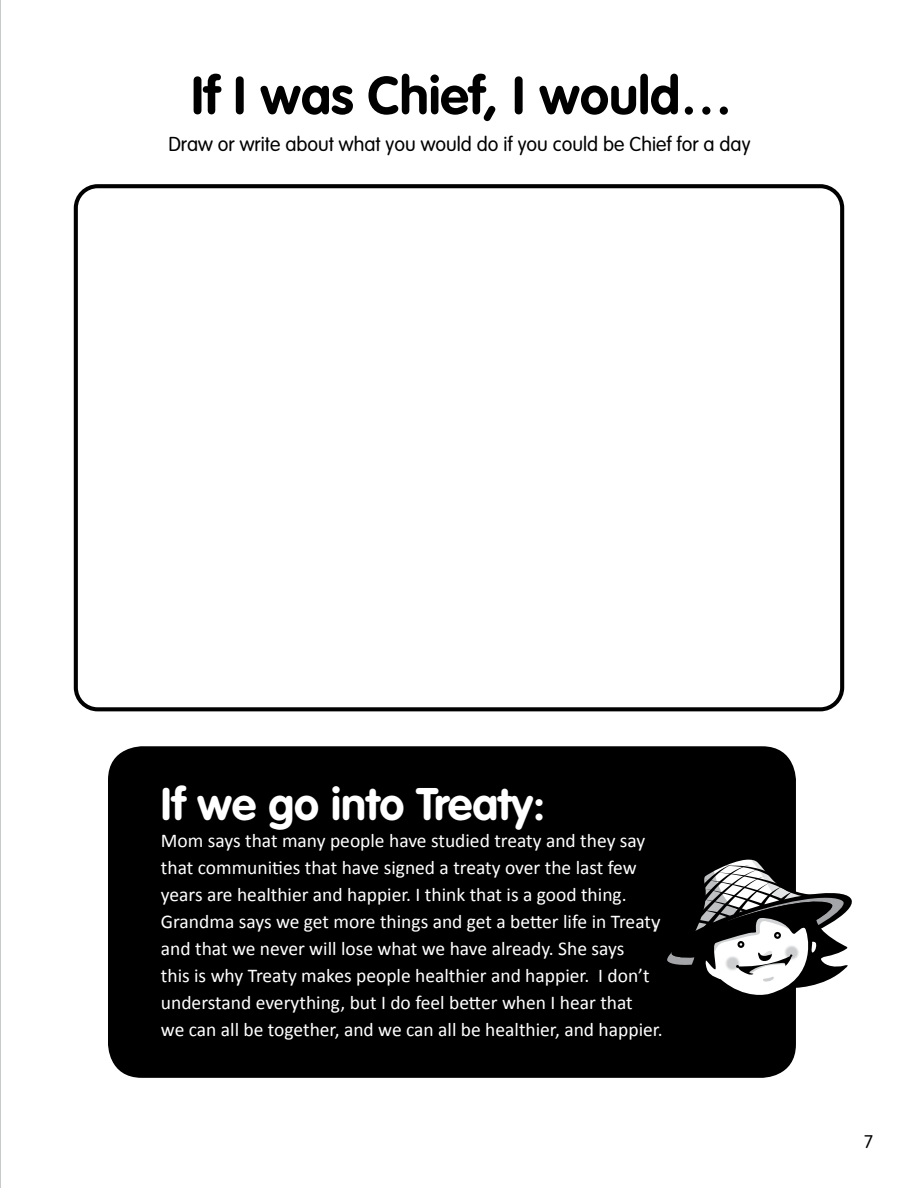
<style>
.page{position:relative;width:918px;height:1188px;background:#fff}
.page>*{position:absolute;margin:0;border:0;box-sizing:border-box;transform-origin:0 0}
.t1{font:700 52.5px "VAG Rounded";color:#000}
.t2{font:700 45px "VAG Rounded";color:#fff}
.t3{font:300 19.8px "VAG Rounded";color:#000}
.t4{font:19.5px/27px "Calibri";color:#fff}
.t5{font:300 18px "VAG Rounded";color:#000}
</style>
<div class="page">
<div style="left:74px;top:184px;width:770px;height:527px;border:4px solid #000;border-radius:22px"></div>
<div style="left:108px;top:746px;width:688px;height:332px;background:#000;border-radius:34px"></div>
<svg style="left:667px;top:859px;width:185px;height:136px"></svg>
<hr style="left:0;top:0;width:1px;height:1188px;background:#939598">
<h1 class="t1" style="left:191px;top:65px;width:543px">If I was Chief, I would…</h1>
<p class="t3" style="left:168px;top:133px;width:584px">Draw or write about what you would do if you could be Chief for a day</p>
<h2 class="t2" style="left:161px;top:778px;width:386px">If we go into Treaty:</h2>
<p class="t4" style="left:161px;top:828px;width:503px">Mom says that many people have studied treaty and they say that communities that have signed a treaty over the last few years are healthier and happier. I think that is a good thing.<br>Grandma says we get more things and get a better life in Treaty and that we never will lose what we have already. She says<br>this is why Treaty makes people healthier and happier. I don’t understand everything, but I do feel better when I hear that<br>we can all be together, and we can all be healthier, and happier.</p>
<p class="t5" style="left:864px;top:1131px;width:10px">7</p>
</div>
